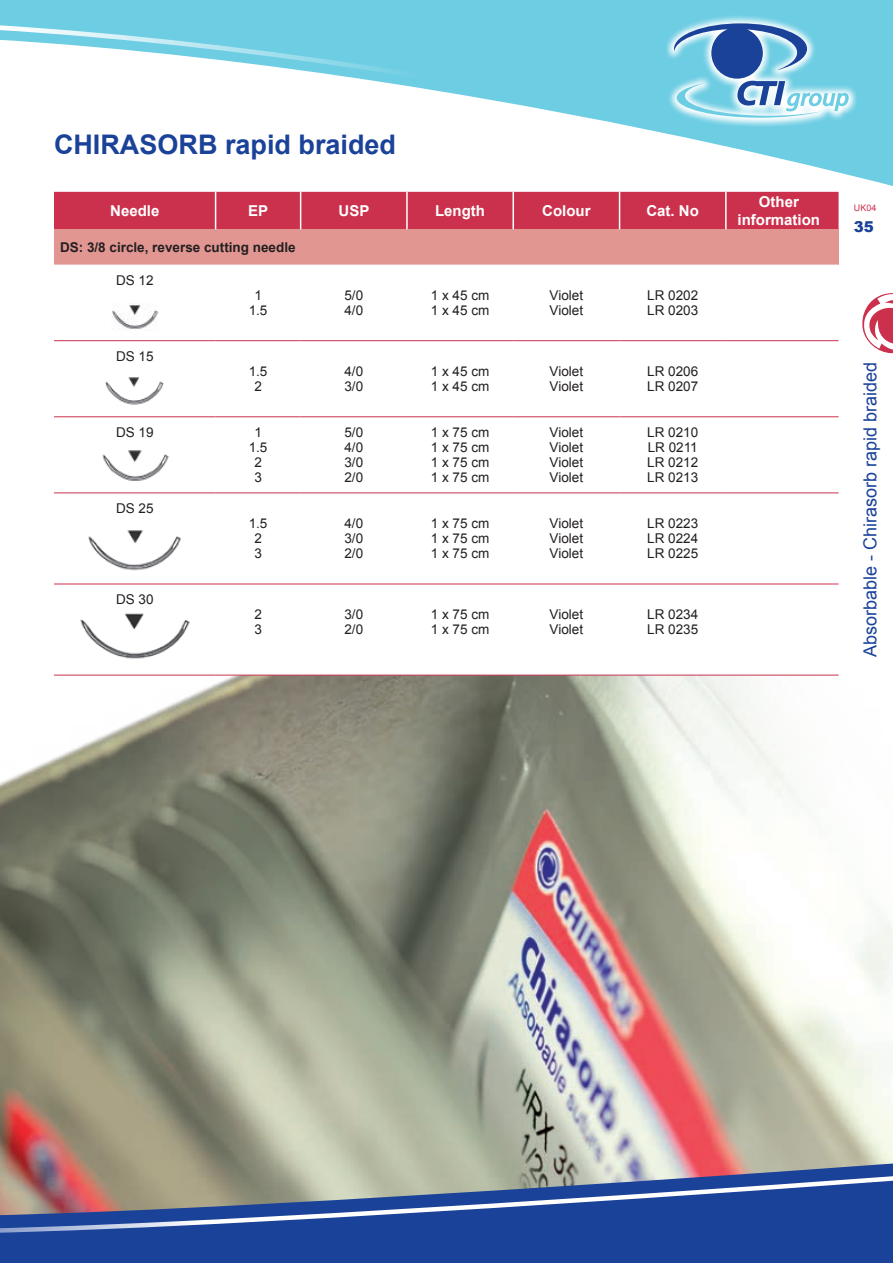
<style>
.page{position:relative;width:893px;height:1263px;background:#fff}
.page>*{position:absolute;margin:0;border:0;box-sizing:border-box;transform-origin:0 0}
.t1{font:700 27px "Arial";color:#1b4299}
.t2{font:18px "Arial";color:#1b4299}
.t3{font:700 15px/18px "Arial";color:#fff;text-align:center}
.t4{font:900 15px "Arial";color:#1b4299}
.t5{font:13.5px/15px "Arial";color:#231f20}
.t6{font:700 13.5px "Arial";color:#231f20}
.t7{font:9px "Arial";color:#cb314d}
</style>
<div class="page">
<svg style="left:862px;top:293px;width:31px;height:61px"></svg>
<svg style="left:0;top:0;width:893px;height:186px"></svg>
<svg style="left:664px;top:14px;width:195px;height:114px;background:#7ed2e6"></svg>
<svg style="left:674px;top:23px;width:175px;height:95px;background:#81bbda"></svg>
<img style="left:0;top:674px;width:893px;height:486px">
<img style="left:0;top:1160px;width:893px;height:11px">
<svg style="left:0;top:1171px;width:893px;height:92px;background:#48609a"></svg>
<div style="left:54px;top:192px;width:784px;height:37px;background:#cb314d"></div>
<div style="left:54px;top:229px;width:784px;height:36px;background:#e19692"></div>
<svg style="left:54px;top:303px;width:784px;height:372px"></svg>
<hr style="left:54px;top:340px;width:162px;height:1px;background:#cb314d">
<hr style="left:216px;top:340px;width:85px;height:1px;background:#cb314d">
<hr style="left:301px;top:340px;width:106px;height:1px;background:#cb314d">
<hr style="left:407px;top:340px;width:106px;height:1px;background:#cb314d">
<hr style="left:513px;top:340px;width:107px;height:1px;background:#cb314d">
<hr style="left:620px;top:340px;width:106px;height:1px;background:#cb314d">
<hr style="left:726px;top:340px;width:112px;height:1px;background:#cb314d">
<hr style="left:54px;top:416px;width:162px;height:1px;background:#cb314d">
<hr style="left:216px;top:416px;width:85px;height:1px;background:#cb314d">
<hr style="left:301px;top:416px;width:106px;height:1px;background:#cb314d">
<hr style="left:407px;top:416px;width:106px;height:1px;background:#cb314d">
<hr style="left:513px;top:416px;width:107px;height:1px;background:#cb314d">
<hr style="left:620px;top:416px;width:106px;height:1px;background:#cb314d">
<hr style="left:726px;top:416px;width:112px;height:1px;background:#cb314d">
<hr style="left:54px;top:493px;width:162px;height:1px;background:#cb314d">
<hr style="left:216px;top:493px;width:85px;height:1px;background:#cb314d">
<hr style="left:301px;top:493px;width:106px;height:1px;background:#cb314d">
<hr style="left:407px;top:493px;width:106px;height:1px;background:#cb314d">
<hr style="left:513px;top:493px;width:107px;height:1px;background:#cb314d">
<hr style="left:620px;top:493px;width:106px;height:1px;background:#cb314d">
<hr style="left:726px;top:493px;width:112px;height:1px;background:#cb314d">
<hr style="left:54px;top:675px;width:162px;height:1px;background:#cb314d">
<hr style="left:216px;top:675px;width:85px;height:1px;background:#cb314d">
<hr style="left:301px;top:675px;width:106px;height:1px;background:#cb314d">
<hr style="left:407px;top:675px;width:106px;height:1px;background:#cb314d">
<hr style="left:513px;top:675px;width:107px;height:1px;background:#cb314d">
<hr style="left:620px;top:675px;width:106px;height:1px;background:#cb314d">
<hr style="left:726px;top:675px;width:112px;height:1px;background:#cb314d">
<hr style="left:54px;top:584px;width:162px;height:1px;background:#cb314d">
<hr style="left:216px;top:584px;width:85px;height:1px;background:#cb314d">
<hr style="left:301px;top:584px;width:106px;height:1px;background:#cb314d">
<hr style="left:407px;top:584px;width:106px;height:1px;background:#cb314d">
<hr style="left:513px;top:584px;width:107px;height:1px;background:#cb314d">
<hr style="left:620px;top:584px;width:106px;height:1px;background:#cb314d">
<hr style="left:726px;top:584px;width:112px;height:1px;background:#cb314d">
<hr style="left:215px;top:192px;width:1px;height:37px;background:#fff">
<hr style="left:300px;top:192px;width:1px;height:37px;background:#fff">
<hr style="left:406px;top:192px;width:2px;height:37px;background:#fff">
<hr style="left:512px;top:192px;width:2px;height:37px;background:#fff">
<hr style="left:619px;top:192px;width:1px;height:37px;background:#fff">
<hr style="left:725px;top:192px;width:2px;height:37px;background:#fff">
<img style="left:111px;top:304px;width:47px;height:26px">
<img style="left:105px;top:376px;width:60px;height:30px">
<img style="left:98px;top:450px;width:74px;height:32px">
<img style="left:87px;top:529px;width:95px;height:44px">
<img style="left:76px;top:611px;width:117px;height:53px">
<h1 class="t1" style="left:54px;top:126px;width:344px">CHIRASORB rapid braided</h1>
<p class="t3" style="left:110px;top:202px;width:51px">Needle</p>
<p class="t3" style="left:248px;top:202px;width:22px">EP</p>
<p class="t3" style="left:338px;top:202px;width:32px">USP</p>
<p class="t3" style="left:435px;top:202px;width:51px">Length</p>
<p class="t3" style="left:542px;top:202px;width:50px">Colour</p>
<p class="t3" style="left:646px;top:202px;width:54px">Cat. No</p>
<p class="t3" style="left:738px;top:193px;width:84px">Other information</p>
<p class="t6" style="left:60px;top:238px;width:237px">DS: 3/8 circle, reverse cutting needle</p>
<p class="t5" style="left:116px;top:273px;width:39px">DS 12</p>
<p class="t5" style="left:249px;top:288px;width:20px;text-align:center">1<br>1.5</p>
<p class="t5" style="left:344px;top:288px;width:20px">5/0<br>4/0</p>
<p class="t5" style="left:431px;top:288px;width:60px">1 x 45 cm<br>1 x 45 cm</p>
<p class="t5" style="left:550px;top:288px;width:35px">Violet<br>Violet</p>
<p class="t5" style="left:647px;top:288px;width:53px">LR 0202<br>LR 0203</p>
<p class="t5" style="left:116px;top:349px;width:39px">DS 15</p>
<p class="t5" style="left:249px;top:364px;width:20px;text-align:center">1.5<br>2</p>
<p class="t5" style="left:344px;top:364px;width:20px">4/0<br>3/0</p>
<p class="t5" style="left:431px;top:364px;width:60px">1 x 45 cm<br>1 x 45 cm</p>
<p class="t5" style="left:550px;top:364px;width:35px">Violet<br>Violet</p>
<p class="t5" style="left:647px;top:364px;width:53px">LR 0206<br>LR 0207</p>
<p class="t5" style="left:116px;top:425px;width:39px">DS 19</p>
<p class="t5" style="left:249px;top:425px;width:20px;text-align:center">1<br>1.5<br>2<br>3</p>
<p class="t5" style="left:344px;top:425px;width:20px;text-align:justify">5/0<br>4/0<br>3/0<br>2/0</p>
<p class="t5" style="left:431px;top:425px;width:60px;text-align:justify">1 x 75 cm 1 x 75 cm 1 x 75 cm 1 x 75 cm</p>
<p class="t5" style="left:550px;top:425px;width:35px;text-align:justify">Violet Violet Violet Violet</p>
<p class="t5" style="left:647px;top:425px;width:53px;text-align:justify">LR 0210<br>LR 0211<br>LR 0212<br>LR 0213</p>
<p class="t5" style="left:116px;top:501px;width:39px">DS 25</p>
<p class="t5" style="left:249px;top:516px;width:20px;text-align:center">1.5<br>2<br>3</p>
<p class="t5" style="left:344px;top:516px;width:20px;text-align:justify">4/0<br>3/0<br>2/0</p>
<p class="t5" style="left:431px;top:516px;width:60px;text-align:justify">1 x 75 cm 1 x 75 cm 1 x 75 cm</p>
<p class="t5" style="left:550px;top:516px;width:35px;text-align:justify">Violet Violet Violet</p>
<p class="t5" style="left:647px;top:516px;width:53px;text-align:justify">LR 0223<br>LR 0224<br>LR 0225</p>
<p class="t5" style="left:116px;top:592px;width:39px">DS 30</p>
<p class="t5" style="left:254px;top:607px;width:9px">2<br>3</p>
<p class="t5" style="left:344px;top:607px;width:20px">3/0<br>2/0</p>
<p class="t5" style="left:431px;top:607px;width:60px">1 x 75 cm<br>1 x 75 cm</p>
<p class="t5" style="left:550px;top:607px;width:35px">Violet<br>Violet</p>
<p class="t5" style="left:647px;top:607px;width:53px">LR 0234<br>LR 0235</p>
<p class="t7" style="left:854px;top:202px;width:24px">UK04</p>
<p class="t4" style="left:854px;top:215px;width:22px">35</p>
<h2 class="t2" style="left:858px;top:657px;width:297px;rotate:-90deg">Absorbable - Chirasorb rapid braided</h2>
</div>
